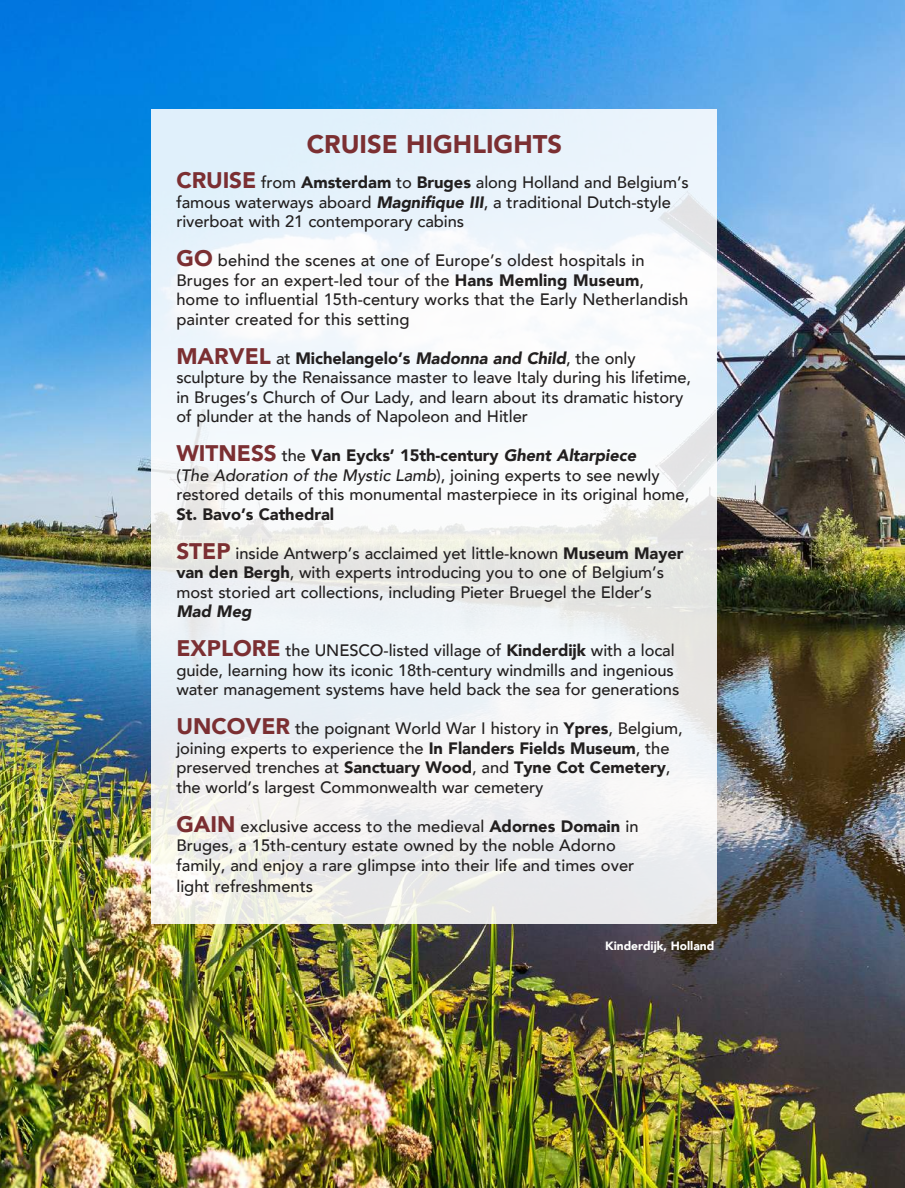
<style>
.page{position:relative;width:905px;height:1188px;background:#fff}
.page>*{position:absolute;margin:0;border:0;box-sizing:border-box;transform-origin:0 0}
.t1{font:900 25.5px "Avenir";color:#7b2f32}
.t2{font:500 16.5px/19.5px "Avenir";letter-spacing:-.005em;color:#221f1f}
.t3{font:900 16.5px "Avenir";letter-spacing:-.005em;color:#221f1f}
.t4{font:italic 900 16.5px "Avenir";letter-spacing:-.005em;color:#221f1f}
.t5{font:900 12px "Avenir";color:#fff}
.s1{font-weight:900;font-size:22.5px;color:#7b2f32}
.s2{font-weight:900}
.s3{font-weight:900;font-style:italic}
.s4{font-style:italic}
</style>
<div class="page">
<img style="left:0;top:0;width:904px;height:1188px">
<svg style="left:152px;top:110px;width:565px;height:814px;fill:#f0f4fa"></svg>
<h1 class="t1" style="left:307px;top:133px;width:257px">CRUISE HIGHLIGHTS</h1>
<p class="t2" style="left:176px;top:174px;width:514px"><span class="s1">CRUISE</span> from <span class="s2">Amsterdam</span> to <span class="s2">Bruges</span> along Holland and Belgium’s famous waterways aboard <span class="s3">Magnifique III</span>, a traditional Dutch-style riverboat with 21 contemporary cabins</p>
<p class="t2" style="left:176px;top:252px;width:513px"><span class="s1">GO</span> behind the scenes at one of Europe’s oldest hospitals in Bruges for an expert-led tour of the <span class="s2">Hans Memling Museum</span>, home to influential 15th-century works that the Early Netherlandish painter created for this setting</p>
<p class="t2" style="left:176px;top:350px;width:516px"><span class="s1">MARVEL</span> at <span class="s2">Michelangelo’s</span> <span class="s3">Madonna and Child</span>, the only sculpture by the Renaissance master to leave Italy during his lifetime, in Bruges’s Church of Our Lady, and learn about its dramatic history of plunder at the hands of Napoleon and Hitler</p>
<p class="t2" style="left:176px;top:447px;width:514px"><span class="s1">WITNESS</span> the <span class="s2">Van Eycks’ 15th-century</span> <span class="s3">Ghent Altarpiece<br></span>(<span class="s4">The Adoration of the Mystic Lamb</span>), joining experts to see newly restored details of this monumental masterpiece in its original home,</p>
<p class="t3" style="left:176px;top:507px;width:159px">St. Bavo’s Cathedral</p>
<p class="t2" style="left:176px;top:542px;width:508px"><span class="s1">STEP</span> inside Antwerp’s acclaimed yet little-known <span class="s2">Museum Mayer van den Bergh</span>, with experts introducing you to one of Belgium’s most storied art collections, including Pieter Bruegel the Elder’s</p>
<p class="t4" style="left:176px;top:598px;width:77px">Mad Meg</p>
<p class="t2" style="left:176px;top:640px;width:504px"><span class="s1">EXPLORE</span> the UNESCO-listed village of <span class="s2">Kinderdijk</span> with a local guide, learning how its iconic 18th-century windmills and ingenious water management systems have held back the sea for generations</p>
<p class="t2" style="left:176px;top:720px;width:508px"><span class="s1">UNCOVER</span> the poignant World War I history in <span class="s2">Ypres</span>, Belgium, joining experts to experience the <span class="s2">In Flanders Fields Museum</span>, the preserved trenches at <span class="s2">Sanctuary Wood</span>, and <span class="s2">Tyne Cot Cemetery</span>, the world’s largest Commonwealth war cemetery</p>
<p class="t2" style="left:176px;top:818px;width:463px"><span class="s1">GAIN</span> exclusive access to the medieval <span class="s2">Adornes Domain</span> in<br>Bruges, a 15th-century estate owned by the noble Adorno family, and enjoy a rare glimpse into their life and times over</p>
<p class="t2" style="left:176px;top:878px;width:138px">light refreshments</p>
<p class="t5" style="left:605px;top:941px;width:111px">Kinderdijk, Holland</p>
</div>
